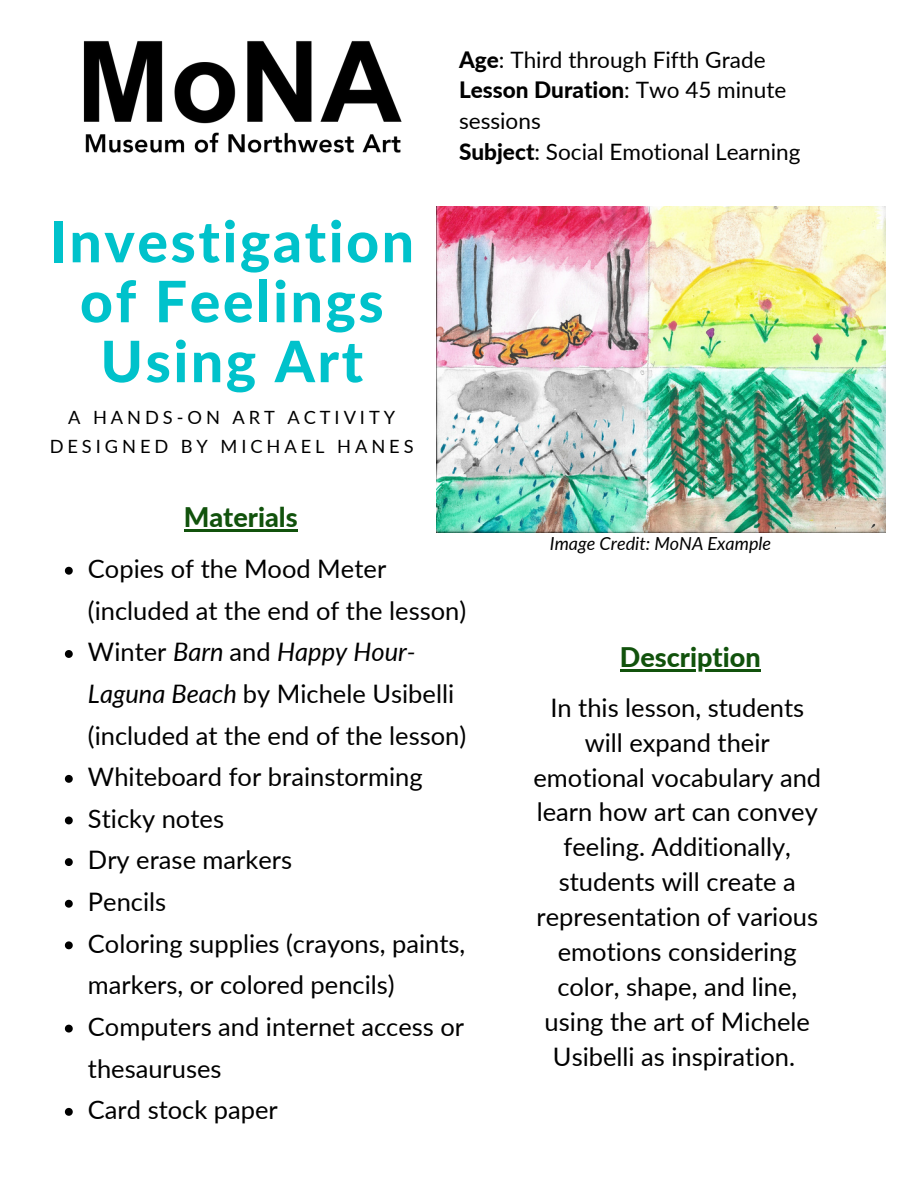
<style>
.page{position:relative;width:918px;height:1188px;background:#fff}
.page>*{position:absolute;margin:0;border:0;box-sizing:border-box;transform-origin:0 0}
.t1{font:800 57.15px/60px "Lato";letter-spacing:.045em;color:#00c2cb;text-align:center}
.t2{font:800 27px "Lato";color:#11520c}
.t3{font:25.5px/34.8px "Lato";color:#000}
.t4{font:22.5px/30.8px "Lato";color:#000}
.t5{font:18.3px/29.1px "Lato";letter-spacing:.215em;color:#000;text-align:center}
.t6{font:italic 18px "Lato";color:#000}
.s1{font-weight:800}
.s2{font-style:italic}
</style>
<div class="page">
<img style="left:83px;top:41px;width:319px;height:112px">
<img style="left:436px;top:206px;width:449px;height:326px">
<svg style="left:65px;top:567px;width:8px;height:8px"></svg>
<svg style="left:65px;top:650px;width:8px;height:8px"></svg>
<svg style="left:65px;top:775px;width:8px;height:8px"></svg>
<svg style="left:65px;top:817px;width:8px;height:7px"></svg>
<svg style="left:65px;top:858px;width:8px;height:8px"></svg>
<svg style="left:65px;top:900px;width:8px;height:8px"></svg>
<svg style="left:65px;top:941px;width:8px;height:8px"></svg>
<svg style="left:65px;top:1025px;width:8px;height:8px"></svg>
<svg style="left:65px;top:1108px;width:8px;height:8px"></svg>
<hr style="left:184px;top:530px;width:114px;height:2px;background:#11520c">
<hr style="left:620px;top:669px;width:141px;height:2px;background:#11520c">
<p class="t1" style="left:50px;top:210px;width:366px">Investigation of Feelings<br>Using Art</p>
<p class="t5" style="left:50px;top:402px;width:365px">A HANDS-ON ART ACTIVITY<br>DESIGNED BY MICHAEL HANES</p>
<p class="t2" style="left:184px;top:501px;width:115px">Materials</p>
<p class="t4" style="left:459px;top:44px;width:308px"><span class="s1">Age</span>: Third through Fifth Grade</p>
<p class="t4" style="left:459px;top:74px;width:329px"><span class="s1">Lesson Duration</span>: Two 45 minute sessions</p>
<p class="t4" style="left:459px;top:136px;width:343px"><span class="s1">Subject</span>: Social Emotional Learning</p>
<p class="t6" style="left:550px;top:532px;width:223px">Image Credit: MoNA Example</p>
<p class="t3" style="left:88px;top:547px;width:380px;line-height:41.7px">Copies of the Mood Meter (included at the end of the lesson)</p>
<p class="t3" style="left:88px;top:631px;width:380px;line-height:41.7px">Winter <span class="s2">Barn</span> and <span class="s2">Happy Hour-<br>Laguna Beach</span> by Michele Usibelli (included at the end of the lesson)</p>
<p class="t3" style="left:88px;top:759px;width:336px">Whiteboard for brainstorming</p>
<p class="t3" style="left:88px;top:801px;width:138px">Sticky notes</p>
<p class="t3" style="left:88px;top:842px;width:206px">Dry erase markers</p>
<p class="t3" style="left:88px;top:884px;width:80px">Pencils</p>
<p class="t3" style="left:88px;top:922px;width:379px;line-height:41.7px">Coloring supplies (crayons, paints, markers, or colored pencils)</p>
<p class="t3" style="left:88px;top:1005px;width:378px;line-height:41.7px">Computers and internet access or thesauruses</p>
<p class="t3" style="left:88px;top:1092px;width:191px">Card stock paper</p>
<p class="t2" style="left:620px;top:640px;width:142px">Description</p>
<p class="t3" style="left:533px;top:690px;width:289px;text-align:center">In this lesson, students will expand their emotional vocabulary and learn how art can convey feeling. Additionally, students will create a representation of various emotions considering color, shape, and line, using the art of Michele<br>Usibelli as inspiration.</p>
</div>
